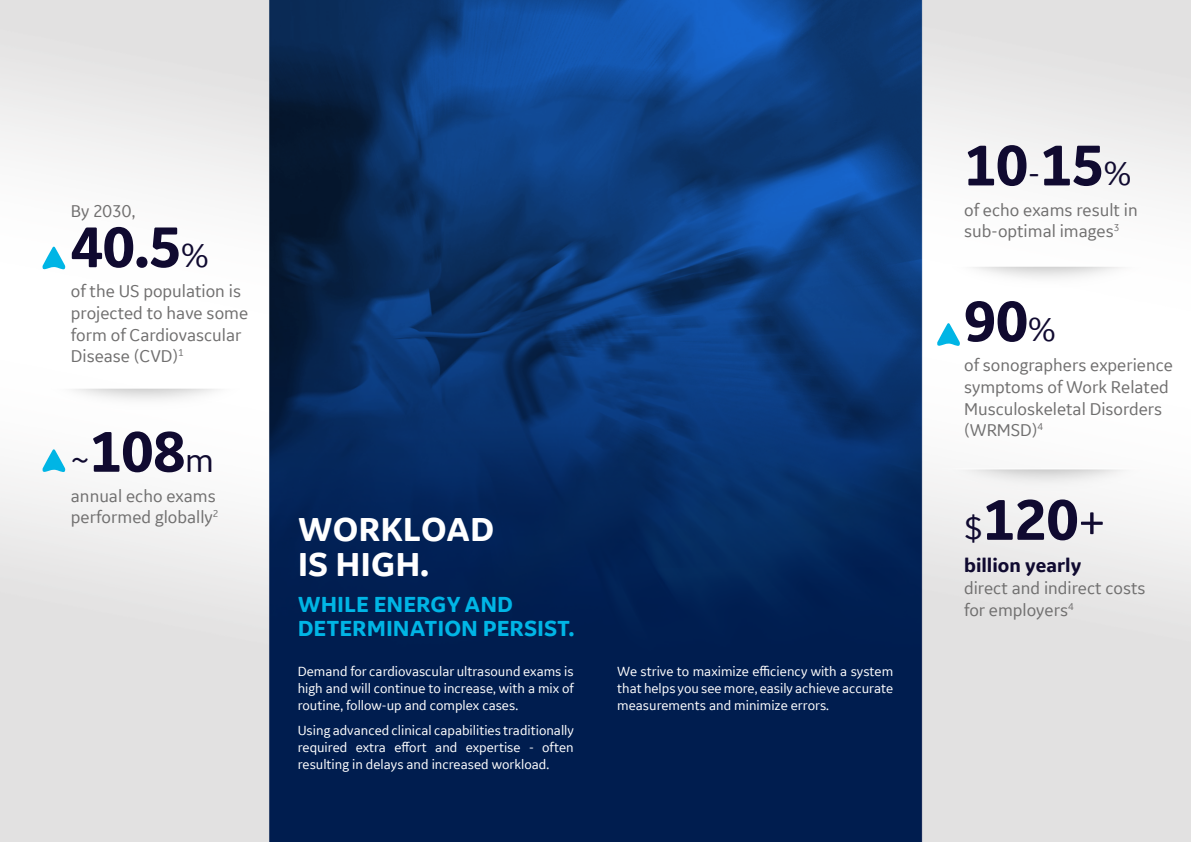
<style>
.page{position:relative;width:1191px;height:842px;background:#fff}
.page>*{position:absolute;margin:0;border:0;box-sizing:border-box;transform-origin:0 0}
.t1{font:700 60px "GE Inspira Sans";color:#100a30}
.t2{font:700 35px/35px "GE Inspira Sans";color:#fff}
.t3{font:700 23px/24px "GE Inspira Sans";color:#00b5e5}
.t4{font:700 20px "GE Inspira Sans";color:#100a30}
.t5{font:18px/21.6px "GE Inspira Sans";color:#706f6f}
.t6{font:14px/16.8px "GE Inspira Sans";color:#fff;text-align:justify}
.s1{font-weight:400;font-size:35px}
.s2{font-weight:400;font-size:50px}
</style>
<div class="page">
<img style="left:0;top:0;width:1191px;height:842px">
<svg style="left:42px;top:246px;width:23px;height:24px"></svg>
<svg style="left:42px;top:449px;width:23px;height:23px"></svg>
<svg style="left:937px;top:323px;width:23px;height:23px"></svg>
<p class="t5" style="left:71px;top:200px;width:66px">By 2030,</p>
<h1 class="t1" style="left:71px;top:210px;width:139px">40.5<span class="s1">%</span></h1>
<p class="t5" style="left:71px;top:280px;width:179px">of the US population is projected to have some form of Cardiovascular<br>Disease (CVD)<sup>1</sup></p>
<h1 class="t1" style="left:71px;top:415px;width:145px"><span class="s1">~</span>108<span class="s1">m</span></h1>
<p class="t5" style="left:71px;top:485px;width:149px">annual echo exams performed globally<sup>2</sup></p>
<h2 class="t2" style="left:298px;top:512px;width:198px">WORKLOAD<br>IS HIGH.</h2>
<h3 class="t3" style="left:298px;top:592px;width:278px">WHILE ENERGY AND<br>DETERMINATION PERSIST.</h3>
<p class="t6" style="left:298px;top:663px;width:277px">Demand for cardiovascular ultrasound exams is high and will continue to increase, with a mix of routine, follow-up and complex cases.</p>
<p class="t6" style="left:298px;top:722px;width:278px">Using advanced clinical capabilities traditionally required extra effort and expertise - often resulting in delays and increased workload.</p>
<p class="t6" style="left:617px;top:663px;width:277px">We strive to maximize efficiency with a system that helps you see more, easily achieve accurate measurements and minimize errors.</p>
<h1 class="t1" style="left:964px;top:128px;width:169px">10<span class="s1">-</span>15<span class="s1">%</span></h1>
<p class="t5" style="left:964px;top:198px;width:175px">of echo exams result in sub-optimal images<sup>3</sup></p>
<h1 class="t1" style="left:964px;top:284px;width:93px">90<span class="s1">%</span></h1>
<p class="t5" style="left:964px;top:354px;width:210px">of sonographers experience symptoms of Work Related<br>Musculoskeletal Disorders (WRMSD)<sup>4</sup></p>
<h1 class="t1" style="left:964px;top:483px;width:142px"><span class="s1">$</span>120<span class="s2">+</span></h1>
<h3 class="t4" style="left:964px;top:553px;width:119px">billion yearly</h3>
<p class="t5" style="left:964px;top:577px;width:183px">direct and indirect costs for employers<sup>4</sup></p>
</div>
